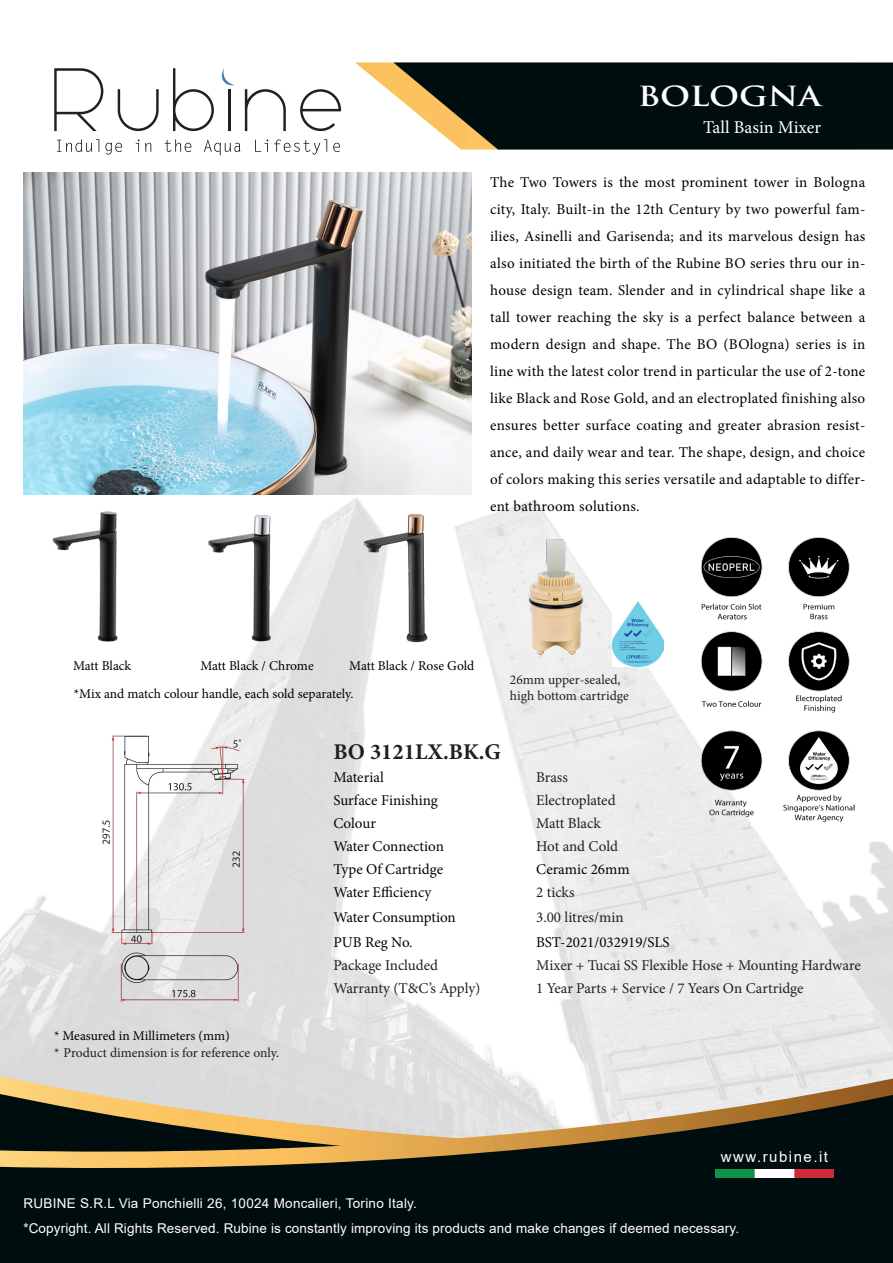
<style>
.page{position:relative;width:893px;height:1263px;background:#fff}
.page>*{position:absolute;margin:0;border:0;box-sizing:border-box;transform-origin:0 0}
.t1{font:700 27px "Trajan Pro";letter-spacing:-.005em;color:#fff;scale:1.2 1}
.t2{font:700 22.5px "Minion Pro";color:#231f20}
.t3{font:18px "Minion Pro";color:#fff}
.t4{font:15px/27px "Minion Pro";letter-spacing:.02em;color:#000;text-align:justify}
.t5{font:15px "Minion Pro";letter-spacing:-.005em;color:#231f20}
.t6{font:15px "Minion Pro";color:#050503}
.t7{font:15px "Arial";letter-spacing:.1em;color:#fff}
.t8{font:13.5px/25px "Arial";letter-spacing:.01em;color:#fff}
.t9{font:13.5px "Minion Pro";letter-spacing:-.005em;color:#000}
.t10{font:13.5px "Minion Pro";color:#231f20}
</style>
<div class="page">
<img style="left:0;top:438px;width:893px;height:623px">
<svg style="left:356px;top:63px;width:537px;height:87px;background:#2b322c"></svg>
<svg style="left:57px;top:139px;width:42px;height:13px"></svg>
<svg style="left:105px;top:143px;width:17px;height:12px"></svg>
<svg style="left:136px;top:139px;width:15px;height:13px"></svg>
<svg style="left:165px;top:139px;width:26px;height:13px"></svg>
<svg style="left:204px;top:139px;width:36px;height:16px"></svg>
<svg style="left:255px;top:139px;width:13px;height:13px"></svg>
<svg style="left:274px;top:139px;width:53px;height:16px"></svg>
<svg style="left:333px;top:143px;width:7px;height:9px"></svg>
<svg style="left:54px;top:68px;width:49px;height:63px"></svg>
<svg style="left:118px;top:89px;width:41px;height:42px"></svg>
<svg style="left:173px;top:68px;width:41px;height:63px"></svg>
<hr style="left:228px;top:89px;width:3px;height:42px;background:#231f20">
<svg style="left:245px;top:89px;width:41px;height:42px"></svg>
<svg style="left:300px;top:89px;width:41px;height:42px"></svg>
<svg style="left:221px;top:68px;width:13px;height:18px"></svg>
<svg style="left:0;top:1063px;width:893px;height:16px;background:#e3e3e3"></svg>
<svg style="left:0;top:1079px;width:893px;height:184px;background:#48493f"></svg>
<img style="left:715px;top:1170px;width:118px;height:7px">
<img style="left:702px;top:529px;width:153px;height:302px">
<img style="left:28px;top:720px;width:298px;height:298px">
<img style="left:612px;top:601px;width:51px;height:65px">
<img style="left:24px;top:509px;width:136px;height:136px">
<img style="left:178px;top:509px;width:136px;height:136px">
<img style="left:333px;top:509px;width:136px;height:136px">
<img style="left:24px;top:172px;width:448px;height:323px">
<img style="left:522px;top:534px;width:62px;height:127px">
<p class="t1" style="left:638px;top:79px;width:154px">BOLOGNA</p>
<p class="t3" style="left:703px;top:115px;width:120px">Tall Basin Mixer</p>
<p class="t4" style="left:490px;top:169px;width:377px">The Two Towers is the most prominent tower in Bologna city, Italy. Built-in the 12th Century by two powerful fam&shy;ilies, Asinelli and Garisenda; and its marvelous design has also initiated the birth of the Rubine BO series thru our in&shy;house design team. Slender and in cylindrical shape like a tall tower reaching the sky is a perfect balance between a modern design and shape. The BO (BOlogna) series is in line with the latest color trend in particular the use of 2-tone like Black and Rose Gold, and an electroplated finishing also ensures better surface coating and greater abrasion resist&shy;ance, and daily wear and tear. The shape, design, and choice of colors making this series versatile and adaptable to differ&shy;ent bathroom solutions.</p>
<p class="t9" style="left:73px;top:657px;width:60px">Matt Black</p>
<p class="t9" style="left:200px;top:657px;width:115px">Matt Black / Chrome</p>
<p class="t9" style="left:349px;top:657px;width:127px">Matt Black / Rose Gold</p>
<p class="t9" style="left:74px;top:684px;width:281px">*Mix and match colour handle, each sold separately.</p>
<p class="t10" style="left:510px;top:671px;width:112px">26mm upper-sealed,</p>
<p class="t10" style="left:510px;top:687px;width:120px">high bottom cartridge</p>
<p class="t9" style="left:54px;top:1026px;width:177px">* Measured in Millimeters (mm)</p>
<p class="t10" style="left:54px;top:1044px;width:227px">* Product dimension is for reference only.</p>
<p class="t2" style="left:333px;top:736px;width:169px">BO 3121LX.BK.G</p>
<p class="t6" style="left:333px;top:767px;width:52px">Material</p>
<p class="t5" style="left:536px;top:767px;width:33px">Brass</p>
<p class="t6" style="left:333px;top:790px;width:106px">Surface Finishing</p>
<p class="t5" style="left:536px;top:790px;width:81px">Electroplated</p>
<p class="t6" style="left:333px;top:813px;width:44px">Colour</p>
<p class="t5" style="left:536px;top:813px;width:66px">Matt Black</p>
<p class="t6" style="left:333px;top:836px;width:112px">Water Connection</p>
<p class="t5" style="left:536px;top:836px;width:83px">Hot and Cold</p>
<p class="t6" style="left:333px;top:859px;width:111px">Type Of Cartridge</p>
<p class="t6" style="left:536px;top:859px;width:95px">Ceramic 26mm</p>
<p class="t6" style="left:333px;top:882px;width:100px">Water Efficiency</p>
<p class="t5" style="left:536px;top:882px;width:40px">2 ticks</p>
<p class="t6" style="left:333px;top:907px;width:124px">Water Consumption</p>
<p class="t5" style="left:536px;top:907px;width:89px">3.00 litres/min</p>
<p class="t6" style="left:333px;top:932px;width:81px">PUB Reg No.</p>
<p class="t6" style="left:536px;top:932px;width:135px">BST-2021/032919/SLS</p>
<p class="t5" style="left:333px;top:955px;width:106px">Package Included</p>
<p class="t5" style="left:536px;top:955px;width:326px">Mixer + Tucai SS Flexible Hose + Mounting Hardware</p>
<p class="t5" style="left:333px;top:978px;width:149px">Warranty (T&amp;C’s Apply)</p>
<p class="t5" style="left:536px;top:978px;width:269px">1 Year Parts + Service / 7 Years On Cartridge</p>
<p class="t7" style="left:721px;top:1147px;width:109px">www.rubine.it</p>
<p class="t8" style="left:23px;top:1190px;width:717px">RUBINE S.R.L Via Ponchielli 26, 10024 Moncalieri, Torino Italy.<br>*Copyright. All Rights Reserved. Rubine is constantly improving its products and make changes if deemed necessary.</p>
</div>
